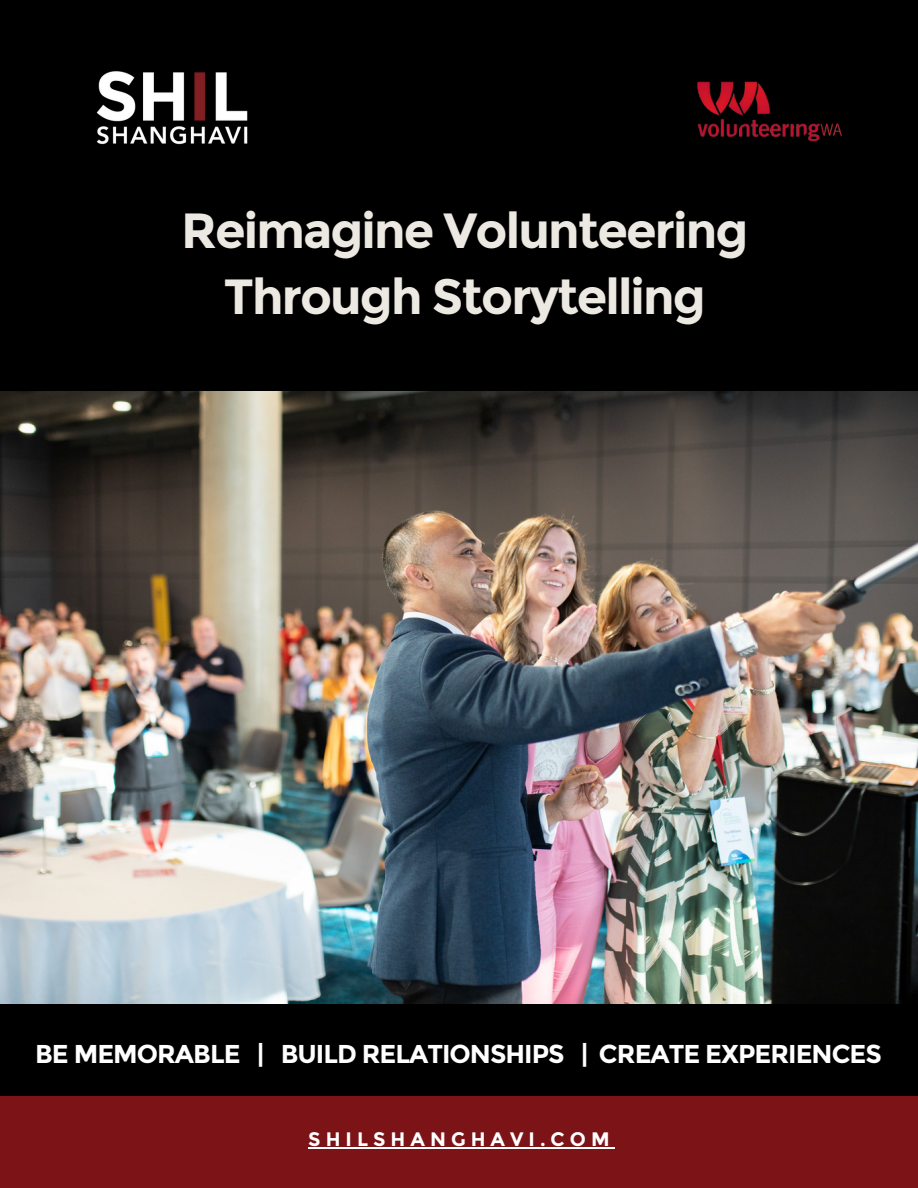
<style>
.page{position:relative;width:918px;height:1188px;background:#000}
.page>*{position:absolute;margin:0;border:0;box-sizing:border-box;transform-origin:0 0}
.t1{font:700 49.35px "Montserrat";letter-spacing:-.04em;color:#ece8e2}
.t2{font:700 25.8px "Montserrat";letter-spacing:-.04em;color:#fff}
.t3{font:700 19.5px "Montserrat";letter-spacing:.26em;color:#fff}
</style>
<div class="page">
<img style="left:0;top:391px;width:917px;height:612px">
<img style="left:96px;top:71px;width:152px;height:74px">
<div style="left:0;top:1096px;width:918px;height:92px;background:#7c1317"></div>
<img style="left:697px;top:81px;width:145px;height:61px">
<hr style="left:308px;top:1148px;width:307px;height:1px;background:#fff">
<p class="t1" style="left:181px;top:201px;width:569px">Reimagine Volunteering</p>
<p class="t1" style="left:224px;top:266px;width:483px">Through Storytelling</p>
<p class="t2" style="left:35px;top:1038px;width:848px">BE MEMORABLE | BUILD RELATIONSHIPS | CREATE EXPERIENCES</p>
<p class="t3" style="left:308px;top:1128px;width:303px">SHILSHANGHAVI.COM</p>
</div>
